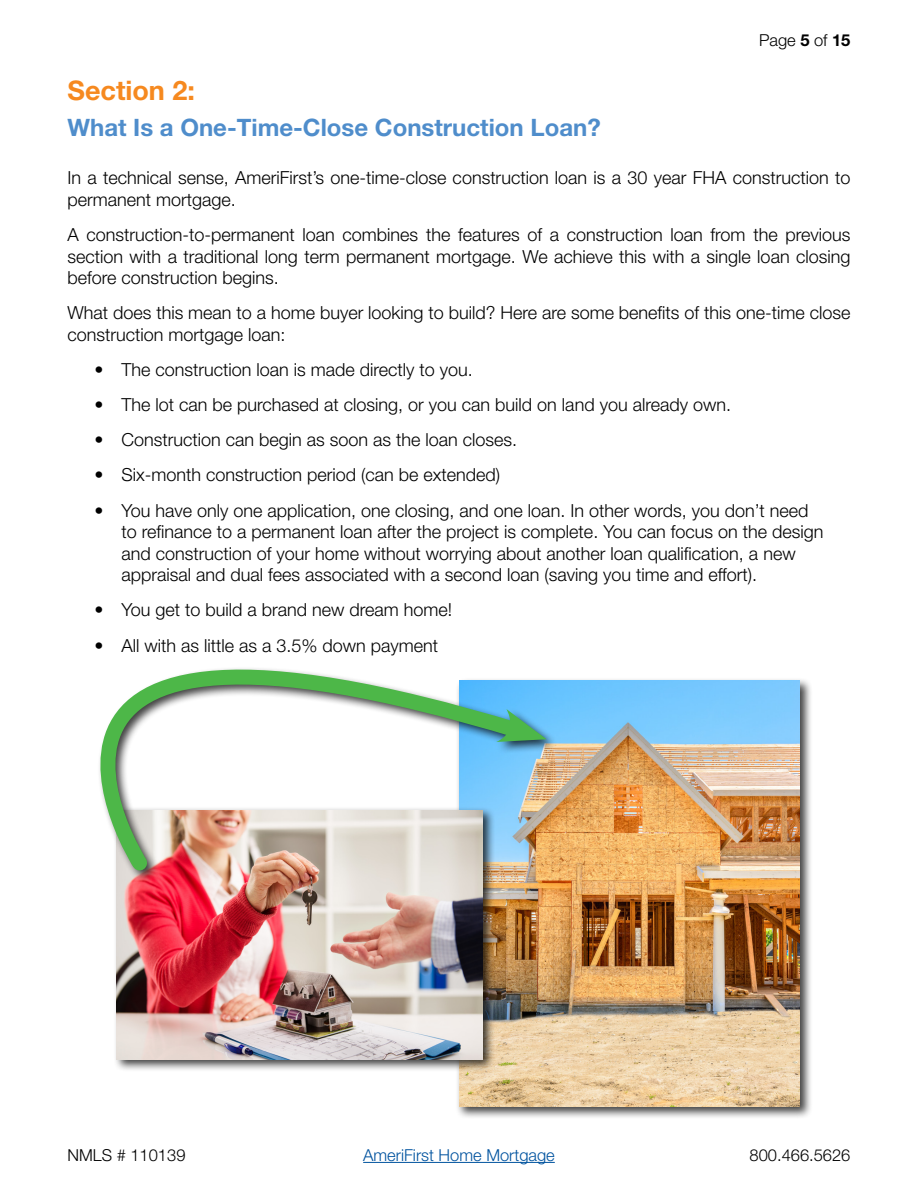
<style>
.page{position:relative;width:918px;height:1188px;background:#fff}
.page>*{position:absolute;margin:0;border:0;box-sizing:border-box;transform-origin:0 0}
.t1{font:700 27px "Helvetica Neue LT Std";color:#f6891f}
.t2{font:700 24px "Helvetica Neue LT Std";color:#4f8dcb}
.t3{font:300 18px/21.6px "Helvetica Neue LT Std";color:#000}
.t4{font:300 16.5px "Helvetica Neue LT Std";color:#000}
.t5{font:300 16.5px "Helvetica Neue LT Std";color:#00539f}
.s1{font-weight:700}
</style>
<div class="page">
<hr style="left:363px;top:1162px;width:192px;height:1px;background:#00539f">
<div style="left:455px;top:677px;width:358px;height:442px;background:#000;opacity:.75"></div>
<img style="left:459px;top:680px;width:341px;height:426px">
<div style="left:114px;top:807px;width:381px;height:265px;background:#000;opacity:.75"></div>
<img style="left:117px;top:883px;width:365px;height:177px">
<div style="left:97px;top:666px;width:461px;height:217px;background:#000;opacity:.75"></div>
<svg style="left:97px;top:666px;width:442px;height:212px"></svg>
<svg style="left:496px;top:709px;width:51px;height:33px"></svg>
<p class="t4" style="left:759px;top:30px;width:93px">Page <span class="s1">5</span> of <span class="s1">15</span></p>
<h1 class="t1" style="left:68px;top:74px;width:129px">Section 2:</h1>
<h2 class="t2" style="left:68px;top:112px;width:535px">What Is a One-Time-Close Construction Loan?</h2>
<p class="t3" style="left:68px;top:167px;width:784px">In a technical sense, AmeriFirst’s one-time-close construction loan is a 30 year FHA construction to permanent mortgage.</p>
<p class="t3" style="left:68px;top:224px;width:784px;text-align:justify">A construction-to-permanent loan combines the features of a construction loan from the previous section with a traditional long term permanent mortgage. We achieve this with a single loan closing before construction begins.</p>
<p class="t3" style="left:68px;top:302px;width:784px">What does this mean to a home buyer looking to build? Here are some benefits of this one-time close construction mortgage loan:</p>
<p class="t3" style="left:94px;top:359px;width:380px">• The construction loan is made directly to you.</p>
<p class="t3" style="left:94px;top:394px;width:638px">• The lot can be purchased at closing, or you can build on land you already own.</p>
<p class="t3" style="left:94px;top:429px;width:424px">• Construction can begin as soon as the loan closes.</p>
<p class="t3" style="left:94px;top:464px;width:407px">• Six-month construction period (can be extended)</p>
<p class="t3" style="left:122px;top:499px;width:703px;text-indent:-27px">• You have only one application, one closing, and one loan. In other words, you don’t need to refinance to a permanent loan after the project is complete. You can focus on the design and construction of your home without worrying about another loan qualification, a new appraisal and dual fees associated with a second loan (saving you time and effort).</p>
<p class="t3" style="left:94px;top:599px;width:359px">• You get to build a brand new dream home!</p>
<p class="t3" style="left:94px;top:634px;width:345px">• All with as little as a 3.5% down payment</p>
<p class="t4" style="left:68px;top:1145px;width:120px">NMLS # 110139</p>
<p class="t5" style="left:363px;top:1145px;width:193px">AmeriFirst Home Mortgage</p>
<p class="t4" style="left:750px;top:1145px;width:102px">800.466.5626</p>
</div>
